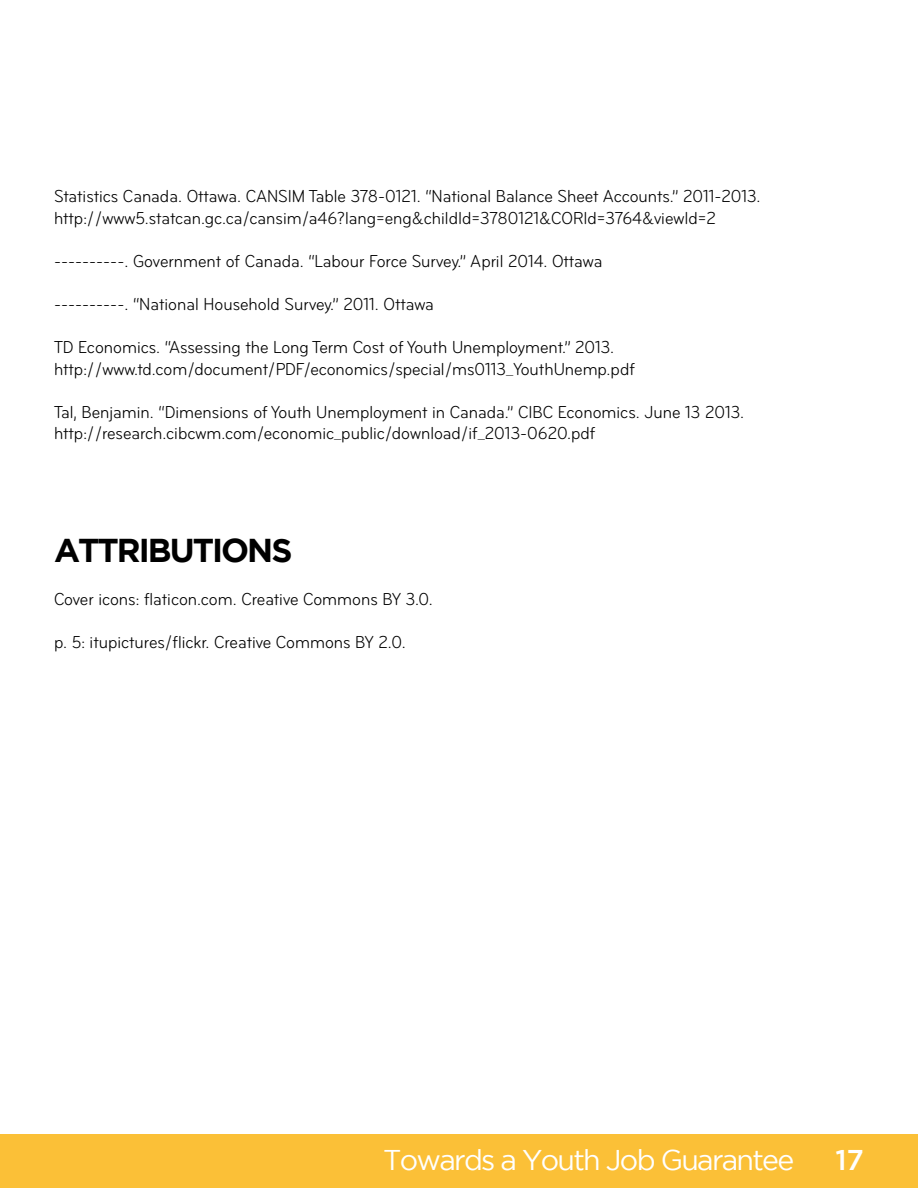
<style>
.page{position:relative;width:918px;height:1188px;background:#fff}
.page>*{position:absolute;margin:0;border:0;box-sizing:border-box;transform-origin:0 0}
.t1{font:700 33px "Gotham";letter-spacing:-.06em;color:#000}
.t2{font:28.5px "Gotham";letter-spacing:-.06em;color:#fff}
.t3{font:500 28.5px "Gotham";color:#fff}
.t4{font:condensed 18px/21.6px "Bryant";color:#000}
</style>
<div class="page">
<div style="left:0;top:1134px;width:918px;height:54px;background:#fbc037"></div>
<p class="t4" style="left:54px;top:186px;width:708px">Statistics Canada. Ottawa. CANSIM Table 378-0121. “National Balance Sheet Accounts.” 2011-2013. http://www5.statcan.gc.ca/cansim/a46?lang=eng&amp;childId=3780121&amp;CORId=3764&amp;viewId=2</p>
<p class="t4" style="left:54px;top:250px;width:550px">----------. Government of Canada. “Labour Force Survey.” April 2014. Ottawa</p>
<p class="t4" style="left:54px;top:294px;width:381px">----------. “National Household Survey.” 2011. Ottawa</p>
<p class="t4" style="left:54px;top:337px;width:582px">TD Economics. “Assessing the Long Term Cost of Youth Unemployment.” 2013. http://www.td.com/document/PDF/economics/special/ms0113_YouthUnemp.pdf</p>
<p class="t4" style="left:54px;top:402px;width:692px">Tal, Benjamin. “Dimensions of Youth Unemployment in Canada.” CIBC Economics. June 13 2013. http://research.cibcwm.com/economic_public/download/if_2013-0620.pdf</p>
<h1 class="t1" style="left:54px;top:531px;width:240px">ATTRIBUTIONS</h1>
<p class="t4" style="left:54px;top:589px;width:380px">Cover icons: flaticon.com. Creative Commons BY 3.0.</p>
<p class="t4" style="left:54px;top:632px;width:353px">p. 5: itupictures/flickr. Creative Commons BY 2.0.</p>
<h2 class="t2" style="left:383px;top:1144px;width:413px">Towards a Youth Job Guarantee</h2>
<h2 class="t3" style="left:835px;top:1144px;width:30px">17</h2>
</div>
